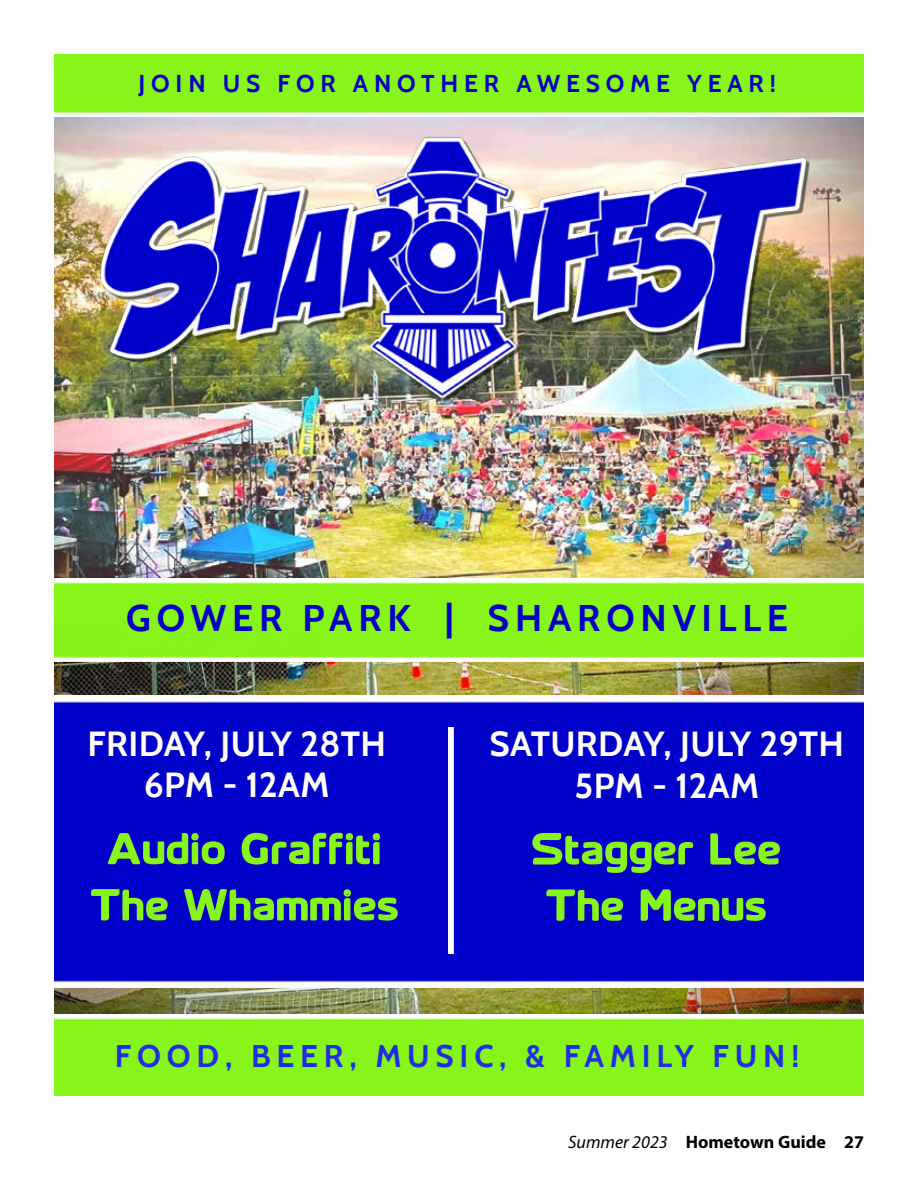
<style>
.page{position:relative;width:918px;height:1188px;background:#fff}
.page>*{position:absolute;margin:0;border:0;box-sizing:border-box;transform-origin:0 0}
.t1{font:41.7px/56.2px "Cloud World";letter-spacing:.085em;color:#87f51a;text-align:center}
.t2{font:700 37.05px "Cabin";letter-spacing:.155em;color:#0100c9}
.t3{font:700 34.65px/41.7px "Cabin";letter-spacing:.01em;color:#fff;text-align:center}
.t4{font:700 31.2px "Cabin";letter-spacing:.185em;color:#1f2ee5}
.t5{font:700 24.3px "Cabin";letter-spacing:.24em;color:#0100c9}
.t6{font:700 18px "Myriad Pro";color:#000}
.s1{font-weight:400;font-style:italic}
</style>
<div class="page">
<img style="left:54px;top:988px;width:810px;height:107px">
<img style="left:54px;top:661px;width:810px;height:34px">
<img style="left:54px;top:117px;width:810px;height:541px">
<div style="left:54px;top:54px;width:810px;height:59px;background:#87f51a"></div>
<img style="left:96px;top:134px;width:723px;height:267px">
<div style="left:54px;top:701px;width:810px;height:281px;background:#0101c9"></div>
<img style="left:448px;top:728px;width:5px;height:226px">
<p class="t5" style="left:138px;top:64px;width:639px">JOIN US FOR ANOTHER AWESOME YEAR!</p>
<p class="t2" style="left:126px;top:589px;width:663px">GOWER PARK | SHARONVILLE</p>
<p class="t3" style="left:87px;top:721px;width:300px">FRIDAY, JULY 28TH<br>6PM - 12AM</p>
<p class="t3" style="left:490px;top:721px;width:356px">SATURDAY, JULY 29TH<br>5PM - 12AM</p>
<p class="t1" style="left:91px;top:820px;width:308px">Audio Graffiti<br>The Whammies</p>
<p class="t1" style="left:532px;top:820px;width:249px">Stagger Lee<br>The Menus</p>
<p class="t4" style="left:115px;top:1031px;width:686px">FOOD, BEER, MUSIC, &amp; FAMILY FUN!</p>
<p class="t6" style="left:568px;top:1130px;width:297px"><span class="s1">Summer 2023</span> Hometown Guide 27</p>
</div>
